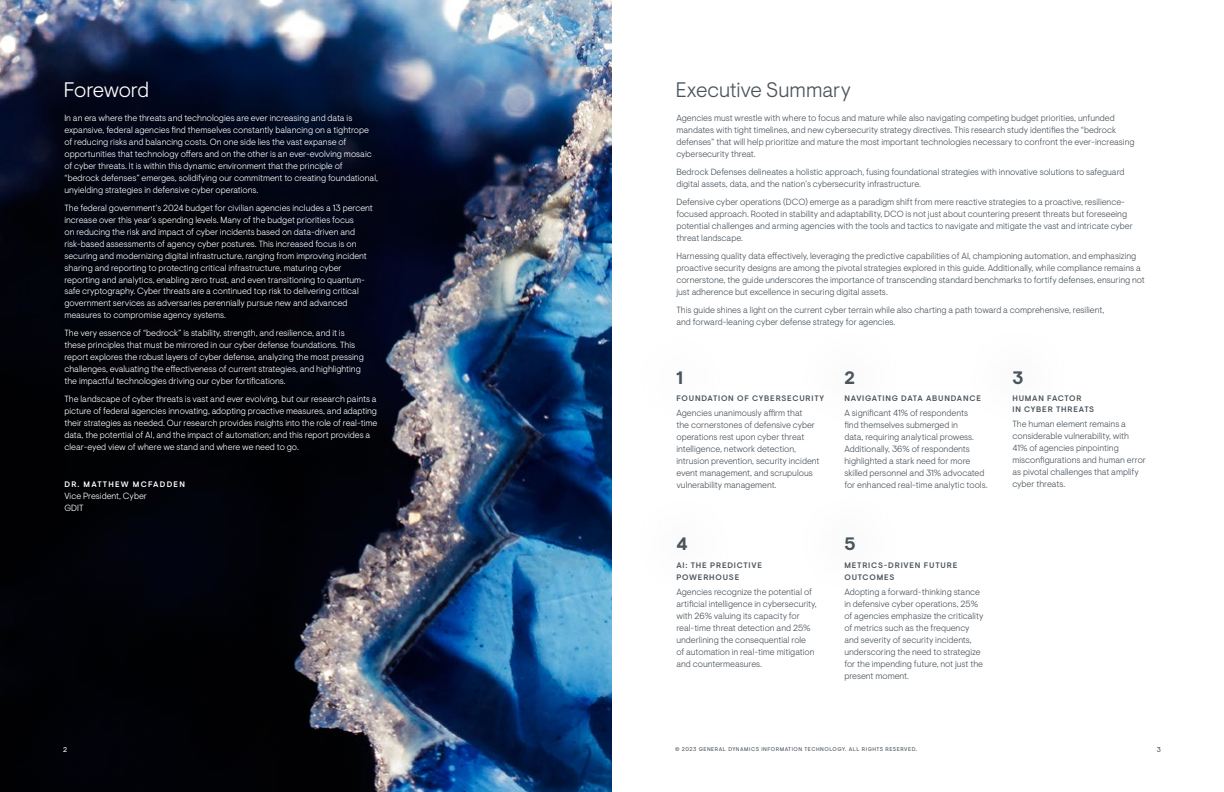
<style>
.page{position:relative;width:1224px;height:792px;background:#fff}
.page>*{position:absolute;margin:0;border:0;box-sizing:border-box;transform-origin:0 0}
.t1{font:300 21px "Visuelt Pro";letter-spacing:-.005em;color:#4a545b}
.t2{font:300 21px "Visuelt Pro";letter-spacing:-.015em;color:#fff}
.t3{font:700 18px "Visuelt Pro";color:#4a545b}
.t4{font:300 9px/12px "Visuelt Pro";color:#4a545b}
.t5{font:300 9px/12px "Visuelt Pro";color:#fff}
.t6{font:500 8px/12px "Visuelt Pro";letter-spacing:.1em;color:#4a545b}
.t7{font:500 8px "Visuelt Pro";letter-spacing:.15em;color:#fff}
.t8{font:7px "Visuelt Pro";color:#fff}
.t9{font:7px "Visuelt Pro";color:#4a545b}
.t10{font:5.5px "Visuelt Pro";letter-spacing:.1em;color:#4a545b}
</style>
<div class="page">
<img style="left:0;top:0;width:612px;height:792px">
<div style="left:22px;top:39px;width:397px;height:513px;background:#030405;opacity:.4"></div>
<h1 class="t2" style="left:64px;top:77px;width:87px">Foreword</h1>
<p class="t5" style="left:64px;top:112px;width:315px">In an era where the threats and technologies are ever increasing and data is expansive, federal agencies find themselves constantly balancing on a tightrope of reducing risks and balancing costs. On one side lies the vast expanse of opportunities that technology offers and on the other is an ever-evolving mosaic of cyber threats. It is within this dynamic environment that the principle of “bedrock defenses” emerges, solidifying our commitment to creating foundational, unyielding strategies in defensive cyber operations.</p>
<p class="t5" style="left:64px;top:202px;width:310px">The federal government’s 2024 budget for civilian agencies includes a 13 percent increase over this year’s spending levels. Many of the budget priorities focus<br>on reducing the risk and impact of cyber incidents based on data-driven and risk-based assessments of agency cyber postures. This increased focus is on securing and modernizing digital infrastructure, ranging from improving incident sharing and reporting to protecting critical infrastructure, maturing cyber reporting and analytics, enabling zero trust, and even transitioning to quantum&shy;safe cryptography. Cyber threats are a continued top risk to delivering critical government services as adversaries perennially pursue new and advanced measures to compromise agency systems.</p>
<p class="t5" style="left:64px;top:327px;width:301px">The very essence of “bedrock” is stability, strength, and resilience, and it is these principles that must be mirrored in our cyber defense foundations. This report explores the robust layers of cyber defense, analyzing the most pressing challenges, evaluating the effectiveness of current strategies, and highlighting the impactful technologies driving our cyber fortifications.</p>
<p class="t5" style="left:64px;top:393px;width:314px">The landscape of cyber threats is vast and ever evolving, but our research paints a picture of federal agencies innovating, adopting proactive measures, and adapting their strategies as needed. Our research provides insights into the role of real-time data, the potential of AI, and the impact of automation; and this report provides a clear-eyed view of where we stand and where we need to go.</p>
<p class="t7" style="left:64px;top:479px;width:122px">DR. MATTHEW MCFADDEN</p>
<p class="t5" style="left:64px;top:490px;width:84px">Vice President, Cyber<br>GDIT</p>
<h1 class="t1" style="left:676px;top:77px;width:177px">Executive Summary</h1>
<p class="t4" style="left:676px;top:112px;width:460px">Agencies must wrestle with where to focus and mature while also navigating competing budget priorities, unfunded mandates with tight timelines, and new cybersecurity strategy directives. This research study identifies the “bedrock defenses” that will help prioritize and mature the most important technologies necessary to confront the ever-increasing cybersecurity threat.</p>
<p class="t4" style="left:676px;top:166px;width:450px">Bedrock Defenses delineates a holistic approach, fusing foundational strategies with innovative solutions to safeguard digital assets, data, and the nation’s cybersecurity infrastructure.</p>
<p class="t4" style="left:676px;top:196px;width:458px">Defensive cyber operations (DCO) emerge as a paradigm shift from mere reactive strategies to a proactive, resilience&shy;focused approach. Rooted in stability and adaptability, DCO is not just about countering present threats but foreseeing potential challenges and arming agencies with the tools and tactics to navigate and mitigate the vast and intricate cyber threat landscape.</p>
<p class="t4" style="left:676px;top:250px;width:470px">Harnessing quality data effectively, leveraging the predictive capabilities of AI, championing automation, and emphasizing proactive security designs are among the pivotal strategies explored in this guide. Additionally, while compliance remains a cornerstone, the guide underscores the importance of transcending standard benchmarks to fortify defenses, ensuring not just adherence but excellence in securing digital assets.</p>
<p class="t4" style="left:676px;top:303px;width:429px">This guide shines a light on the current cyber terrain while also charting a path toward a comprehensive, resilient, and forward-leaning cyber defense strategy for agencies.</p>
<h2 class="t3" style="left:676px;top:367px;width:8px">1</h2>
<p class="t6" style="left:676px;top:393px;width:149px">FOUNDATION OF CYBERSECURITY</p>
<p class="t4" style="left:676px;top:407px;width:145px">Agencies unanimously affirm that<br>the cornerstones of defensive cyber operations rest upon cyber threat intelligence, network detection, intrusion prevention, security incident event management, and scrupulous vulnerability management.</p>
<h2 class="t3" style="left:676px;top:533px;width:13px">4</h2>
<p class="t6" style="left:676px;top:560px;width:87px">AI: THE PREDICTIVE<br>POWERHOUSE</p>
<p class="t4" style="left:676px;top:586px;width:142px">Agencies recognize the potential of artificial intelligence in cybersecurity, with 26% valuing its capacity for real-time threat detection and 25% underlining the consequential role<br>of automation in real-time mitigation and countermeasures.</p>
<h2 class="t3" style="left:844px;top:367px;width:12px">2</h2>
<p class="t6" style="left:844px;top:393px;width:138px">NAVIGATING DATA ABUNDANCE</p>
<p class="t4" style="left:844px;top:407px;width:145px">A significant 41% of respondents<br>find themselves submerged in<br>data, requiring analytical prowess.<br>Additionally, 36% of respondents highlighted a stark need for more skilled personnel and 31% advocated for enhanced real-time analytic tools.</p>
<h2 class="t3" style="left:844px;top:533px;width:13px">5</h2>
<p class="t6" style="left:844px;top:560px;width:114px">METRICS-DRIVEN FUTURE<br>OUTCOMES</p>
<p class="t4" style="left:844px;top:586px;width:140px">Adopting a forward-thinking stance in defensive cyber operations, 25% of agencies emphasize the criticality of metrics such as the frequency and severity of security incidents, underscoring the need to strategize for the impending future, not just the present moment.</p>
<h2 class="t3" style="left:1012px;top:367px;width:13px">3</h2>
<p class="t6" style="left:1012px;top:393px;width:83px;line-height:11px">HUMAN FACTOR<br>IN CYBER THREATS</p>
<p class="t4" style="left:1012px;top:418px;width:135px">The human element remains a considerable vulnerability, with<br>41% of agencies pinpointing misconfigurations and human error as pivotal challenges that amplify cyber threats.</p>
<p class="t8" style="left:63px;top:746px;width:6px">2</p>
<p class="t10" style="left:675px;top:746px;width:244px">© 2023 GENERAL DYNAMICS INFORMATION TECHNOLOGY. ALL RIGHTS RESERVED.</p>
<p class="t9" style="left:1157px;top:746px;width:6px">3</p>
</div>
